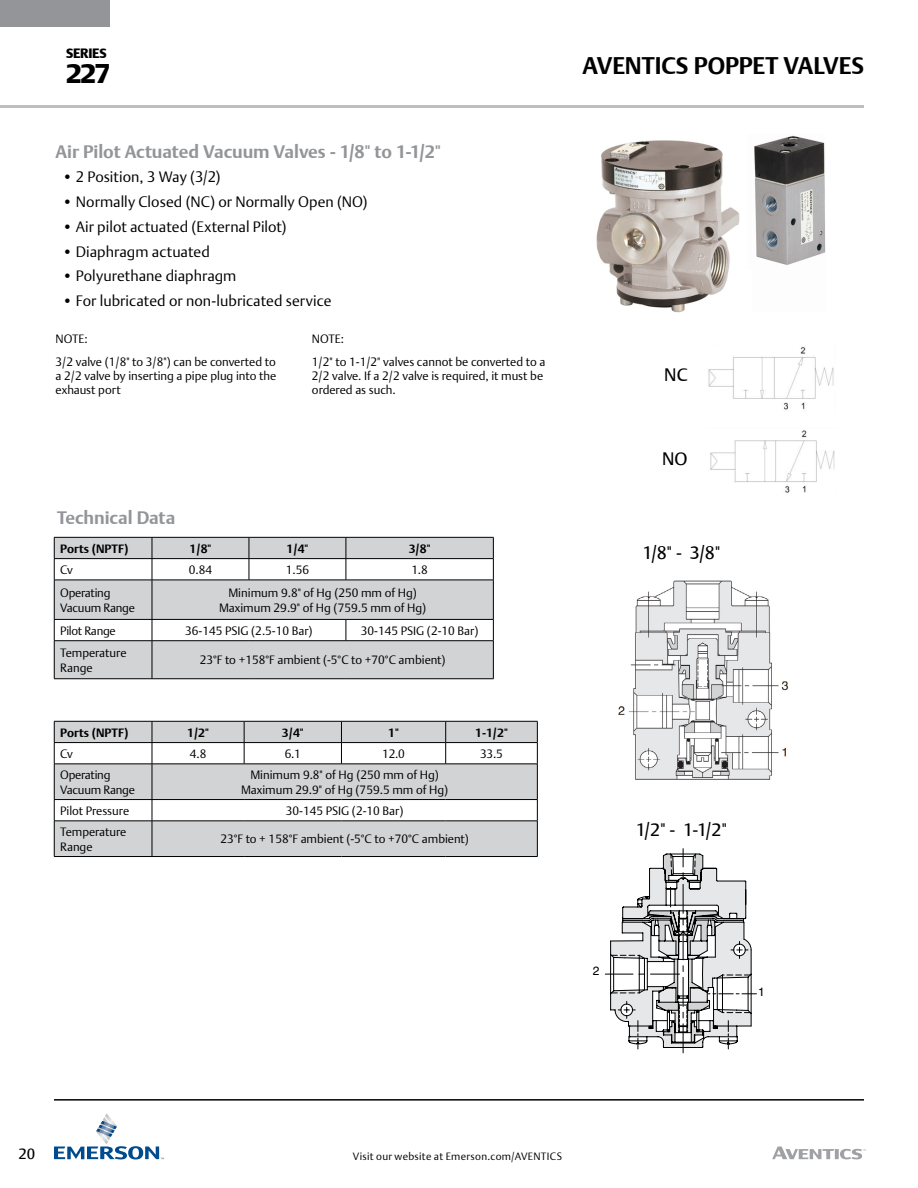
<style>
.page{position:relative;width:918px;height:1188px;background:#fff}
.page>*{position:absolute;margin:0;border:0;box-sizing:border-box;transform-origin:0 0}
.t1{font:900 27px "DTL Argo T";color:#000}
.t2{font:700 24px "DTL Argo T";color:#000}
.t3{font:700 18px "DTL Argo T";letter-spacing:-.005em;color:#939598}
.t4{font:18px "DTL Argo T";color:#000}
.t5{font:300 15px "DTL Argo T";letter-spacing:.005em;color:#000}
.t6{font:15px "DTL Argo T";color:#000}
.t7{font:900 13.5px "DTL Argo T";letter-spacing:-.01em;color:#000}
.t8{font:300 12px/14.4px "DTL Argo T";color:#000}
.t9{font:700 12px "DTL Argo T";color:#000}
.t10{font:300 12px/14.4px "DTL Argo T";letter-spacing:-.02em;color:#000}
.t11{font:12px "Helvetica";color:#000}
.t12{font:300 10.5px "DTL Argo T";letter-spacing:.03em;color:#000}
</style>
<div class="page">
<hr style="left:54px;top:1099px;width:810px;height:2px;background:#000">
<svg style="left:54px;top:1113px;width:110px;height:46px"></svg>
<div style="left:0;top:0;width:109px;height:27px;background:#939598"></div>
<hr style="left:0;top:105px;width:864px;height:3px;background:#bcbec0">
<svg style="left:772px;top:1147px;width:94px;height:12px"></svg>
<svg style="left:605px;top:849px;width:152px;height:204px"></svg>
<img style="left:618px;top:580px;width:171px;height:200px">
<svg style="left:55px;top:722px;width:482px;height:134px;fill:#d1d3d4"></svg>
<hr style="left:54px;top:721px;width:98px;height:1px;background:#000">
<hr style="left:152px;top:721px;width:92px;height:1px;background:#000">
<hr style="left:244px;top:721px;width:97px;height:1px;background:#000">
<hr style="left:341px;top:721px;width:105px;height:1px;background:#000">
<hr style="left:446px;top:721px;width:92px;height:1px;background:#000">
<hr style="left:54px;top:742px;width:98px;height:1px;background:#000">
<svg style="left:54px;top:721px;width:1px;height:43px"></svg>
<hr style="left:152px;top:742px;width:92px;height:1px;background:#000">
<svg style="left:152px;top:721px;width:1px;height:43px"></svg>
<hr style="left:244px;top:742px;width:97px;height:1px;background:#000">
<svg style="left:244px;top:721px;width:1px;height:43px"></svg>
<hr style="left:341px;top:742px;width:105px;height:1px;background:#000">
<svg style="left:341px;top:721px;width:1px;height:43px"></svg>
<hr style="left:446px;top:742px;width:92px;height:1px;background:#000">
<svg style="left:445px;top:721px;width:1px;height:43px"></svg>
<svg style="left:537px;top:721px;width:1px;height:43px"></svg>
<hr style="left:54px;top:764px;width:98px;height:1px;background:#000">
<hr style="left:54px;top:764px;width:1px;height:35px;background:#000">
<hr style="left:152px;top:764px;width:92px;height:1px;background:#000">
<hr style="left:152px;top:764px;width:1px;height:35px;background:#000">
<hr style="left:244px;top:764px;width:97px;height:1px;background:#000">
<hr style="left:341px;top:764px;width:105px;height:1px;background:#000">
<hr style="left:446px;top:764px;width:92px;height:1px;background:#000">
<hr style="left:537px;top:764px;width:1px;height:35px;background:#000">
<hr style="left:54px;top:799px;width:98px;height:1px;background:#000">
<hr style="left:152px;top:799px;width:92px;height:1px;background:#000">
<hr style="left:244px;top:799px;width:97px;height:1px;background:#000">
<hr style="left:341px;top:799px;width:105px;height:1px;background:#000">
<hr style="left:446px;top:799px;width:92px;height:1px;background:#000">
<svg style="left:54px;top:800px;width:484px;height:21px"></svg>
<hr style="left:54px;top:821px;width:98px;height:1px;background:#000">
<hr style="left:54px;top:821px;width:1px;height:35px;background:#000">
<hr style="left:54px;top:856px;width:98px;height:1px;background:#000">
<hr style="left:152px;top:821px;width:92px;height:1px;background:#000">
<hr style="left:152px;top:821px;width:1px;height:35px;background:#000">
<hr style="left:244px;top:821px;width:97px;height:1px;background:#000">
<hr style="left:341px;top:821px;width:105px;height:1px;background:#000">
<hr style="left:446px;top:821px;width:92px;height:1px;background:#000">
<hr style="left:152px;top:856px;width:92px;height:1px;background:#000">
<hr style="left:244px;top:856px;width:97px;height:1px;background:#000">
<hr style="left:341px;top:856px;width:105px;height:1px;background:#000">
<hr style="left:446px;top:856px;width:92px;height:1px;background:#000">
<hr style="left:537px;top:821px;width:1px;height:35px;background:#000">
<img style="left:596px;top:135px;width:230px;height:178px">
<svg style="left:55px;top:538px;width:438px;height:140px;fill:#d1d3d4"></svg>
<hr style="left:54px;top:537px;width:98px;height:1px;background:#000">
<hr style="left:152px;top:537px;width:97px;height:1px;background:#000">
<hr style="left:249px;top:537px;width:97px;height:1px;background:#000">
<hr style="left:346px;top:537px;width:148px;height:1px;background:#000">
<hr style="left:54px;top:558px;width:98px;height:1px;background:#000">
<svg style="left:54px;top:538px;width:1px;height:42px"></svg>
<hr style="left:152px;top:558px;width:97px;height:1px;background:#000">
<svg style="left:152px;top:538px;width:1px;height:42px"></svg>
<hr style="left:249px;top:558px;width:97px;height:1px;background:#000">
<svg style="left:249px;top:538px;width:1px;height:42px"></svg>
<hr style="left:346px;top:558px;width:148px;height:1px;background:#000">
<svg style="left:346px;top:538px;width:1px;height:42px"></svg>
<svg style="left:493px;top:538px;width:1px;height:42px"></svg>
<hr style="left:54px;top:580px;width:98px;height:1px;background:#000">
<hr style="left:54px;top:580px;width:1px;height:39px;background:#000">
<hr style="left:152px;top:580px;width:97px;height:1px;background:#000">
<hr style="left:152px;top:580px;width:1px;height:39px;background:#000">
<hr style="left:249px;top:580px;width:97px;height:1px;background:#000">
<hr style="left:346px;top:580px;width:148px;height:1px;background:#000">
<hr style="left:493px;top:580px;width:1px;height:39px;background:#000">
<svg style="left:54px;top:619px;width:440px;height:21px"></svg>
<hr style="left:54px;top:640px;width:98px;height:1px;background:#000">
<hr style="left:54px;top:641px;width:1px;height:38px;background:#000">
<hr style="left:152px;top:640px;width:97px;height:1px;background:#000">
<hr style="left:152px;top:641px;width:1px;height:38px;background:#000">
<hr style="left:249px;top:640px;width:97px;height:1px;background:#000">
<hr style="left:346px;top:640px;width:148px;height:1px;background:#000">
<hr style="left:493px;top:641px;width:1px;height:38px;background:#000">
<hr style="left:54px;top:678px;width:98px;height:1px;background:#000">
<hr style="left:152px;top:678px;width:97px;height:1px;background:#000">
<hr style="left:249px;top:678px;width:97px;height:1px;background:#000">
<hr style="left:346px;top:678px;width:148px;height:1px;background:#000">
<img style="left:708px;top:347px;width:126px;height:63px">
<img style="left:710px;top:430px;width:125px;height:63px">
<p class="t7" style="left:66px;top:45px;width:42px">SERIES</p>
<h1 class="t1" style="left:66px;top:58px;width:46px">227</h1>
<h2 class="t2" style="left:583px;top:52px;width:283px">AVENTICS POPPET VALVES</h2>
<h3 class="t3" style="left:56px;top:141px;width:387px">Air Pilot Actuated Vacuum Valves - 1/8" to 1-1/2"</h3>
<p class="t5" style="left:62px;top:168px;width:160px">• 2 Position, 3 Way (3/2)</p>
<p class="t5" style="left:62px;top:193px;width:307px">• Normally Closed (NC) or Normally Open (NO)</p>
<p class="t5" style="left:62px;top:218px;width:226px">• Air pilot actuated (External Pilot)</p>
<p class="t5" style="left:62px;top:242px;width:149px">• Diaphragm actuated</p>
<p class="t5" style="left:62px;top:267px;width:176px">• Polyurethane diaphragm</p>
<p class="t5" style="left:62px;top:292px;width:271px">• For lubricated or non-lubricated service</p>
<p class="t8" style="left:56px;top:327px;width:222px;line-height:23.2px">NOTE:<br>3/2 valve (1/8" to 3/8") can be converted to</p>
<p class="t8" style="left:56px;top:369px;width:222px">a 2/2 valve by inserting a pipe plug into the exhaust port</p>
<p class="t8" style="left:312px;top:327px;width:235px;line-height:23.2px">NOTE:<br>1/2" to 1-1/2" valves cannot be converted to a</p>
<p class="t8" style="left:312px;top:369px;width:233px">2/2 valve. If a 2/2 valve is required, it must be ordered as such.</p>
<h3 class="t3" style="left:57px;top:507px;width:120px">Technical Data</h3>
<p class="t9" style="left:60px;top:541px;width:70px">Ports (NPTF)</p>
<p class="t9" style="left:190px;top:541px;width:23px">1/8"</p>
<p class="t9" style="left:287px;top:541px;width:23px">1/4"</p>
<p class="t9" style="left:409px;top:541px;width:23px">3/8"</p>
<p class="t8" style="left:60px;top:562px;width:14px">Cv</p>
<p class="t8" style="left:189px;top:562px;width:25px">0.84</p>
<p class="t8" style="left:286px;top:562px;width:25px">1.56</p>
<p class="t8" style="left:412px;top:562px;width:18px">1.8</p>
<p class="t10" style="left:60px;top:586px;width:76px">Operating<br>Vacuum Range</p>
<p class="t8" style="left:219px;top:586px;width:209px;text-align:center">Minimum 9.8" of Hg (250 mm of Hg)<br>Maximum 29.9" of Hg (759.5 mm of Hg)</p>
<p class="t10" style="left:60px;top:623px;width:57px">Pilot Range</p>
<p class="t8" style="left:185px;top:623px;width:129px">36-145 PSIG (2.5-10 Bar)</p>
<p class="t8" style="left:361px;top:623px;width:119px">30-145 PSIG (2-10 Bar)</p>
<p class="t8" style="left:60px;top:646px;width:68px">Temperature<br>Range</p>
<p class="t8" style="left:200px;top:653px;width:247px">23°F to +158°F ambient (-5°C to +70°C ambient)</p>
<p class="t9" style="left:60px;top:725px;width:70px">Ports (NPTF)</p>
<p class="t9" style="left:187px;top:725px;width:23px">1/2"</p>
<p class="t9" style="left:282px;top:725px;width:23px">3/4"</p>
<p class="t9" style="left:388px;top:725px;width:12px">1"</p>
<p class="t9" style="left:475px;top:725px;width:34px">1-1/2"</p>
<p class="t8" style="left:60px;top:746px;width:14px">Cv</p>
<p class="t8" style="left:190px;top:746px;width:18px">4.8</p>
<p class="t8" style="left:285px;top:746px;width:18px">6.1</p>
<p class="t8" style="left:382px;top:746px;width:24px">12.0</p>
<p class="t8" style="left:480px;top:746px;width:24px">33.5</p>
<p class="t10" style="left:60px;top:768px;width:76px">Operating<br>Vacuum Range</p>
<p class="t8" style="left:241px;top:768px;width:209px;text-align:center">Minimum 9.8" of Hg (250 mm of Hg)<br>Maximum 29.9" of Hg (759.5 mm of Hg)</p>
<p class="t8" style="left:60px;top:803px;width:71px">Pilot Pressure</p>
<p class="t8" style="left:286px;top:803px;width:119px">30-145 PSIG (2-10 Bar)</p>
<p class="t8" style="left:60px;top:825px;width:68px">Temperature<br>Range</p>
<p class="t8" style="left:220px;top:832px;width:250px">23°F to + 158°F ambient (-5°C to +70°C ambient)</p>
<h3 class="t4" style="left:664px;top:364px;width:25px">NC</h3>
<h3 class="t4" style="left:662px;top:448px;width:27px">NO</h3>
<h3 class="t4" style="left:643px;top:542px;width:79px">1/8" - 3/8"</h3>
<h3 class="t4" style="left:636px;top:819px;width:93px">1/2" - 1-1/2"</h3>
<p class="t11" style="left:593px;top:962px;width:8px">2</p>
<p class="t11" style="left:758px;top:983px;width:8px">1</p>
<p class="t6" style="left:19px;top:1145px;width:18px">20</p>
<p class="t12" style="left:353px;top:1150px;width:211px">Visit our website at Emerson.com/AVENTICS</p>
</div>
